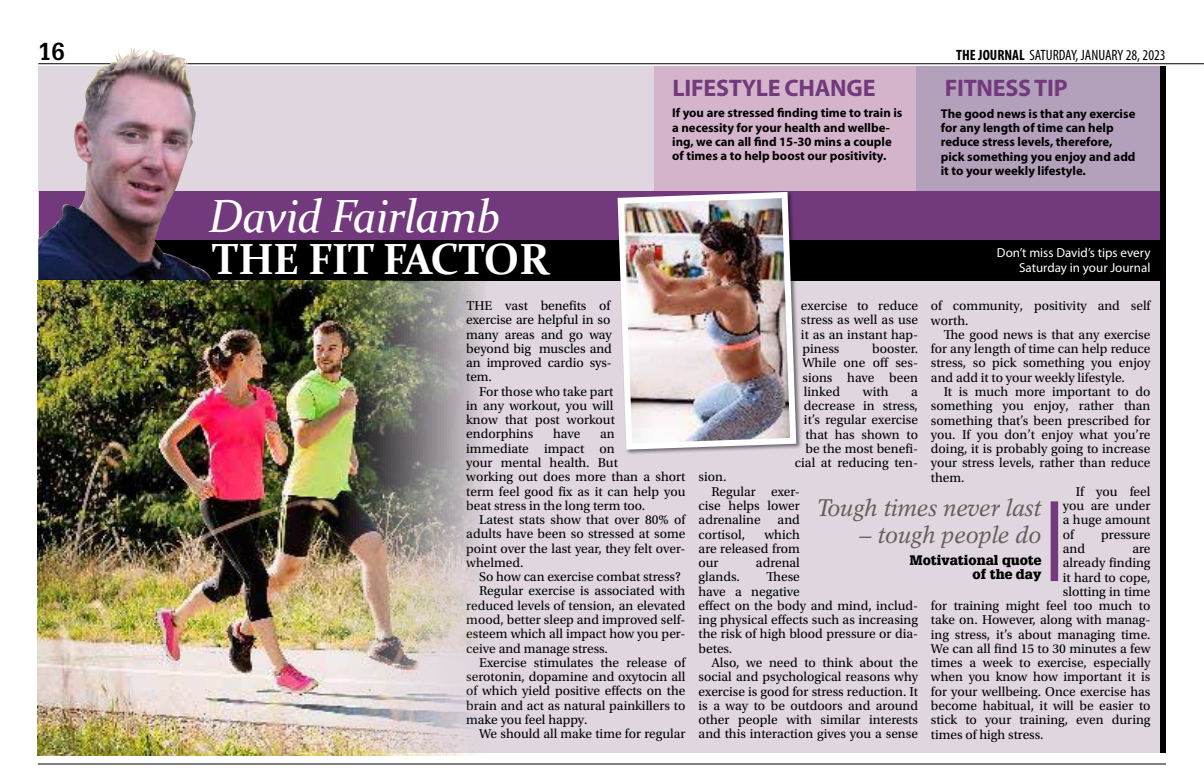
<style>
.page{position:relative;width:1204px;height:768px;background:#fff}
.page>*{position:absolute;margin:0;border:0;box-sizing:border-box;transform-origin:0 0}
.t1{font:italic 46.5px "Constantia";letter-spacing:-.02em;color:#fff}
.t2{font:700 43.5px "Constantia";letter-spacing:-.02em;color:#fff}
.t3{font:italic 24px "Rotation LT Std";letter-spacing:-.02em;color:#625d58}
.t4{font:700 24px "Myriad Pro";letter-spacing:-.01em;color:#723a7d}
.t5{font:700 24px "Glypha LT Std";color:#000}
.t6{font:condensed 15px "Myriad Pro";color:#000}
.t7{font:13.5px/14.2px "Utopia Std";color:#000;text-align:justify}
.t8{font:900 13.5px/14.2px "Glypha LT Std";color:#000;text-align:right}
.t9{font:13.05px/14.2px "Myriad Pro";color:#fff;text-align:right}
.t10{font:700 12.75px/14.4px "Myriad Pro";color:#000}
.s1{font-weight:700}
</style>
<div class="page">
<hr style="left:38px;top:63px;width:1165px;height:1px;background:#000">
<div style="left:38px;top:66px;width:1127px;height:685px;background:#dfd6df"></div>
<div style="left:1050px;top:501px;width:8px;height:79px;background:#723a7d"></div>
<div style="left:654px;top:66px;width:263px;height:125px;background:#d4b4cb"></div>
<div style="left:916px;top:66px;width:243px;height:125px;background:#b3a0bb"></div>
<div style="left:1159px;top:66px;width:6px;height:685px;background:#000"></div>
<div style="left:39px;top:191px;width:1120px;height:49px;background:#723a7d"></div>
<div style="left:39px;top:240px;width:1123px;height:40px;background:#000"></div>
<img style="left:38px;top:48px;width:174px;height:232px">
<img style="left:38px;top:280px;width:724px;height:475px">
<div style="left:616px;top:190px;width:185px;height:265px;background:#000;opacity:.5"></div>
<img style="left:614px;top:190px;width:185px;height:262px">
<hr style="left:38px;top:763px;width:1127px;height:1px;background:#000">
<h3 class="t5" style="left:38px;top:37px;width:28px">16</h3>
<p class="t6" style="left:956px;top:46px;width:211px"><span class="s1">THE JOURNAL</span> SATURDAY, JANUARY 28, 2023</p>
<h3 class="t4" style="left:672px;top:72px;width:25px">lifest</h3>
<h3 class="t4" style="left:741px;top:72px;width:133px">yle change</h3>
<h3 class="t4" style="left:944px;top:72px;width:124px">FITNESS TIP</h3>
<p class="t10" style="left:672px;top:105px;width:232px">If you are stressed finding time to train is a necessity for your health and wellbe&shy;ing, we can all find 15-30 mins a couple of times a to help boost our positivity.</p>
<p class="t10" style="left:940px;top:106px;width:196px">The good news is that any exercise for any length of time can help reduce stress levels, therefore, pick something you enjoy and add it to your weekly lifestyle.</p>
<h1 class="t1" style="left:208px;top:185px;width:293px">David Fairlamb</h1>
<h2 class="t2" style="left:212px;top:229px;width:339px">THE FIT FACTOR</h2>
<p class="t9" style="left:996px;top:245px;width:155px">Don’t miss David’s tips every<br>Saturday in your Journal</p>
<p class="t7" style="left:466px;top:298px;width:147px">The vast benefits of exercise are helpful in so many areas and go way beyond big muscles and an improved cardio sys&shy;tem.</p>
<p class="t7" style="left:466px;top:384px;width:150px;text-indent:13px">For those who take part in any workout, you will know that post workout endorphins</p>
<p class="t7" style="left:553px;top:427px;width:29px">have</p>
<p class="t7" style="left:466px;top:427px;width:220px;text-align:left;text-indent:134px">an<br>immediate impact on<br>your mental health. But<br>working out does more than a short term feel good fix as it can help you beat stress in the long term too.</p>
<p class="t7" style="left:466px;top:512px;width:221px;text-indent:13px">Latest stats show that over 80% of adults have been so stressed at some point over the last year, they felt over&shy;whelmed.</p>
<p class="t7" style="left:479px;top:569px;width:203px">So how can exercise combat stress?</p>
<p class="t7" style="left:479px;top:584px;width:208px">Regular exercise is associated with</p>
<p class="t7" style="left:466px;top:598px;width:220px">reduced levels of tension, an elevated</p>
<p class="t7" style="left:466px;top:612px;width:220px">mood, better sleep and improved self-</p>
<p class="t7" style="left:466px;top:626px;width:220px">esteem which all impact how you per-</p>
<p class="t7" style="left:466px;top:641px;width:143px">ceive and manage stress.</p>
<p class="t7" style="left:479px;top:655px;width:208px">Exercise stimulates the release of</p>
<p class="t7" style="left:466px;top:669px;width:221px">serotonin, dopamine and oxytocin all</p>
<p class="t7" style="left:466px;top:683px;width:221px">of which yield positive effects on the</p>
<p class="t7" style="left:466px;top:698px;width:220px">brain and act as natural painkillers to</p>
<p class="t7" style="left:466px;top:712px;width:123px">make you feel happy.</p>
<p class="t7" style="left:479px;top:726px;width:208px">We should all make time for regular</p>
<p class="t7" style="left:801px;top:299px;width:119px">exercise to reduce stress as well as use it as an instant hap&shy;piness</p>
<p class="t7" style="left:930px;top:299px;width:221px">of community, positivity and self worth.</p>
<p class="t7" style="left:930px;top:327px;width:221px;text-indent:13px">The good news is that any exercise for any length of time can help reduce stress, so pick something you enjoy and add it to your weekly lifestyle.</p>
<p class="t7" style="left:943px;top:384px;width:208px">It is much more important to do</p>
<p class="t7" style="left:930px;top:399px;width:221px">something you enjoy, rather than</p>
<p class="t7" style="left:930px;top:413px;width:221px">something that’s been prescribed for</p>
<p class="t7" style="left:930px;top:427px;width:221px">you. If you don’t enjoy what you’re</p>
<p class="t7" style="left:930px;top:441px;width:221px">doing, it is probably going to increase</p>
<p class="t7" style="left:930px;top:456px;width:221px">your stress levels, rather than reduce</p>
<p class="t7" style="left:930px;top:470px;width:35px">them.</p>
<p class="t7" style="left:1075px;top:484px;width:76px">If you feel</p>
<p class="t7" style="left:1062px;top:498px;width:89px">you are under</p>
<p class="t7" style="left:1062px;top:513px;width:89px">a huge amount</p>
<p class="t7" style="left:1062px;top:527px;width:13px">of</p>
<p class="t7" style="left:1101px;top:527px;width:51px">pressure</p>
<p class="t7" style="left:1062px;top:541px;width:24px">and</p>
<p class="t7" style="left:1132px;top:541px;width:20px">are</p>
<p class="t7" style="left:1062px;top:555px;width:89px">already finding</p>
<p class="t7" style="left:1062px;top:570px;width:89px">it hard to cope,</p>
<p class="t7" style="left:1062px;top:584px;width:89px">slotting in time</p>
<p class="t7" style="left:930px;top:598px;width:221px">for training might feel too much to</p>
<p class="t7" style="left:930px;top:612px;width:221px">take on. However, along with manag-</p>
<p class="t7" style="left:930px;top:627px;width:221px">ing stress, it’s about managing time.</p>
<p class="t7" style="left:930px;top:641px;width:221px">We can all find 15 to 30 minutes a few</p>
<p class="t7" style="left:930px;top:655px;width:221px">times a week to exercise, especially</p>
<p class="t7" style="left:930px;top:669px;width:221px">when you know how important it is</p>
<p class="t7" style="left:930px;top:684px;width:221px">for your wellbeing. Once exercise has</p>
<p class="t7" style="left:930px;top:698px;width:221px">become habitual, it will be easier to</p>
<p class="t7" style="left:930px;top:712px;width:221px">stick to your training, even during</p>
<p class="t7" style="left:930px;top:726px;width:114px">times of high stress.</p>
<p class="t7" style="left:802px;top:341px;width:117px;text-indent:70px">booster.<br>While one off ses&shy;sions have been linked</p>
<p class="t7" style="left:862px;top:384px;width:27px">with</p>
<p class="t7" style="left:795px;top:384px;width:125px;text-align:right">a<br>decrease in stress, it’s regular exercise that has shown to be the most benefi&shy;cial at reducing ten-</p>
<p class="t7" style="left:698px;top:470px;width:29px">sion.</p>
<p class="t7" style="left:711px;top:484px;width:90px">Regular exer-</p>
<p class="t7" style="left:698px;top:498px;width:103px">cise helps lower</p>
<p class="t7" style="left:698px;top:512px;width:103px">adrenaline and</p>
<p class="t7" style="left:698px;top:527px;width:48px">cortisol,</p>
<h3 class="t3" style="left:816px;top:494px;width:226px">Tough times never last</h3>
<h3 class="t3" style="left:859px;top:521px;width:183px">– tough people do</h3>
<p class="t8" style="left:909px;top:552px;width:133px">Motivational quote of the day</p>
<p class="t7" style="left:698px;top:527px;width:103px;text-indent:66px">which are released from our</p>
<p class="t7" style="left:756px;top:555px;width:45px">adrenal</p>
<p class="t7" style="left:698px;top:569px;width:221px;text-align:left;text-indent:68px">These<br>have a negative<br>effect on the body and mind, includ&shy;ing physical effects such as increasing the risk of high blood pressure or dia&shy;betes.</p>
<p class="t7" style="left:698px;top:655px;width:221px;text-indent:13px">Also, we need to think about the social and psychological reasons why exercise is good for stress reduction. It is a way to be outdoors and around other people with similar interests and this interaction gives you a sense</p>
<p class="t7" style="left:698px;top:569px;width:43px">glands.</p>
</div>
